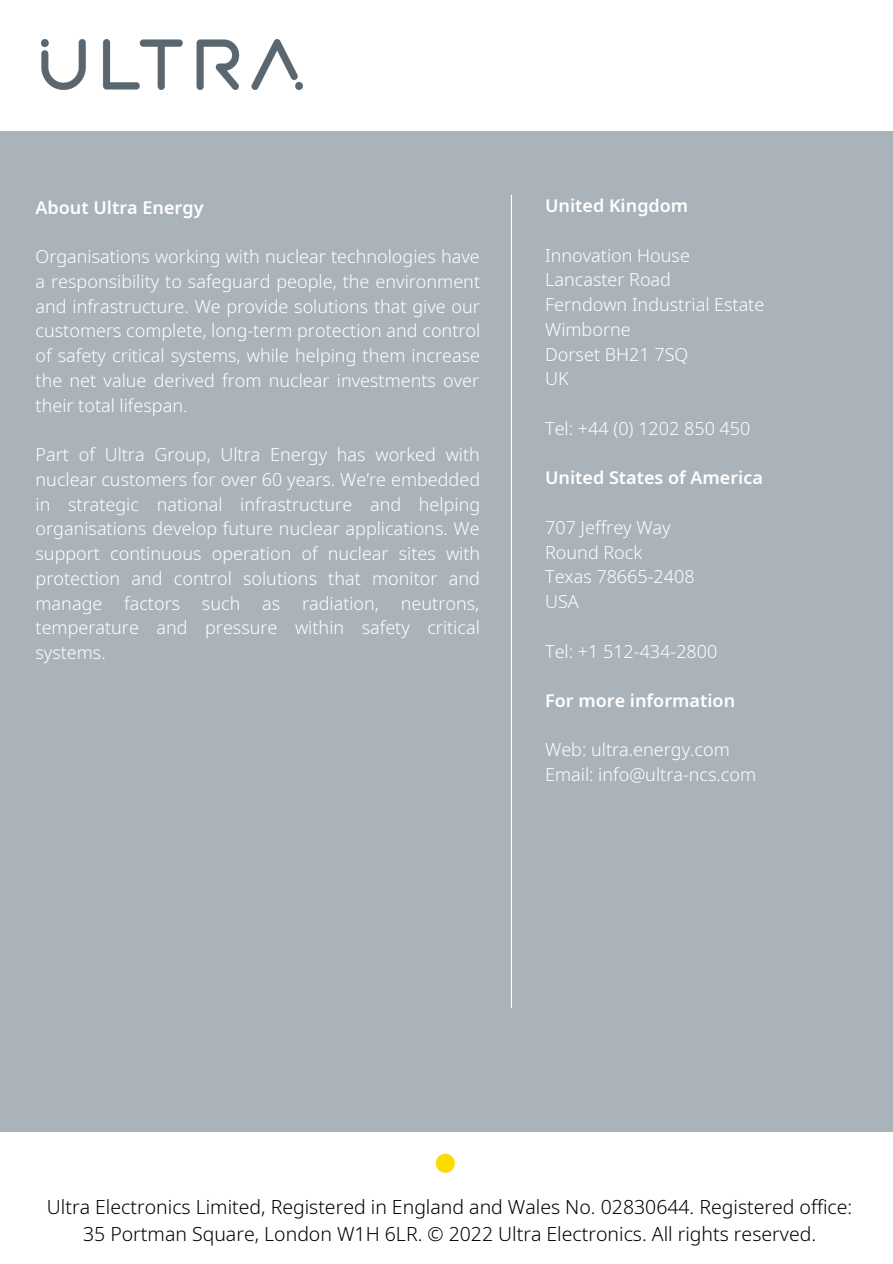
<style>
.page{position:relative;width:893px;height:1264px;background:#fff}
.page>*{position:absolute;margin:0;border:0;box-sizing:border-box;transform-origin:0 0}
.t1{font:300 19.5px/27px "Noto Sans";color:#000;text-align:center}
.t2{font:300 18px/24.8px "Noto Sans";color:#fff}
.t3{font:600 18px "Noto Sans";color:#fff}
</style>
<div class="page">
<div style="left:0;top:75px;width:892px;height:1083px;background:#aab3ba"></div>
<hr style="left:511px;top:195px;width:1px;height:812px;background:#fff">
<div style="left:0;top:1132px;width:892px;height:128px;background:#fff"></div>
<div style="left:435px;top:1153px;width:20px;height:19px;background:#fedb00;border-radius:50%"></div>
<div style="left:0;top:0;width:892px;height:131px;background:#fff"></div>
<img style="left:41px;top:40px;width:261px;height:49px">
<p class="t3" style="left:36px;top:194px;width:169px">About Ultra Energy</p>
<p class="t2" style="left:36px;top:244px;width:446px;text-align:justify">Organisations working with nuclear technologies have a responsibility to safeguard people, the environment and infrastructure. We provide solutions that give our customers complete, long-term protection and control of safety critical systems, while helping them increase the net value derived from nuclear investments over their total lifespan.</p>
<p class="t2" style="left:36px;top:442px;width:446px;text-align:justify">Part of Ultra Group, Ultra Energy has worked with nuclear customers for over 60 years. We’re embedded in strategic national infrastructure and helping organisations develop future nuclear applications. We support continuous operation of nuclear sites with protection and control solutions that monitor and manage factors such as radiation, neutrons, temperature and pressure within safety critical systems.</p>
<p class="t3" style="left:545px;top:193px;width:145px">United Kingdom</p>
<p class="t2" style="left:545px;top:242px;width:221px">Innovation House<br>Lancaster Road<br>Ferndown Industrial Estate<br>Wimborne<br>Dorset BH21 7SQ<br>UK</p>
<p class="t2" style="left:545px;top:415px;width:207px">Tel: +44 (0) 1202 850 450</p>
<p class="t3" style="left:545px;top:465px;width:219px">United States of America</p>
<p class="t2" style="left:545px;top:514px;width:151px">707 Jeffrey Way<br>Round Rock<br>Texas 78665-2408<br>USA</p>
<p class="t2" style="left:545px;top:638px;width:174px">Tel: +1 512-434-2800</p>
<p class="t3" style="left:545px;top:687px;width:191px">For more information</p>
<p class="t2" style="left:545px;top:737px;width:212px">Web: ultra.energy.com<br>Email: info@ultra-ncs.com</p>
<p class="t1" style="left:47px;top:1192px;width:807px">Ultra Electronics Limited, Registered in England and Wales No. 02830644. Registered office:<br>35 Portman Square, London W1H 6LR. © 2022 Ultra Electronics. All rights reserved.</p>
</div>
